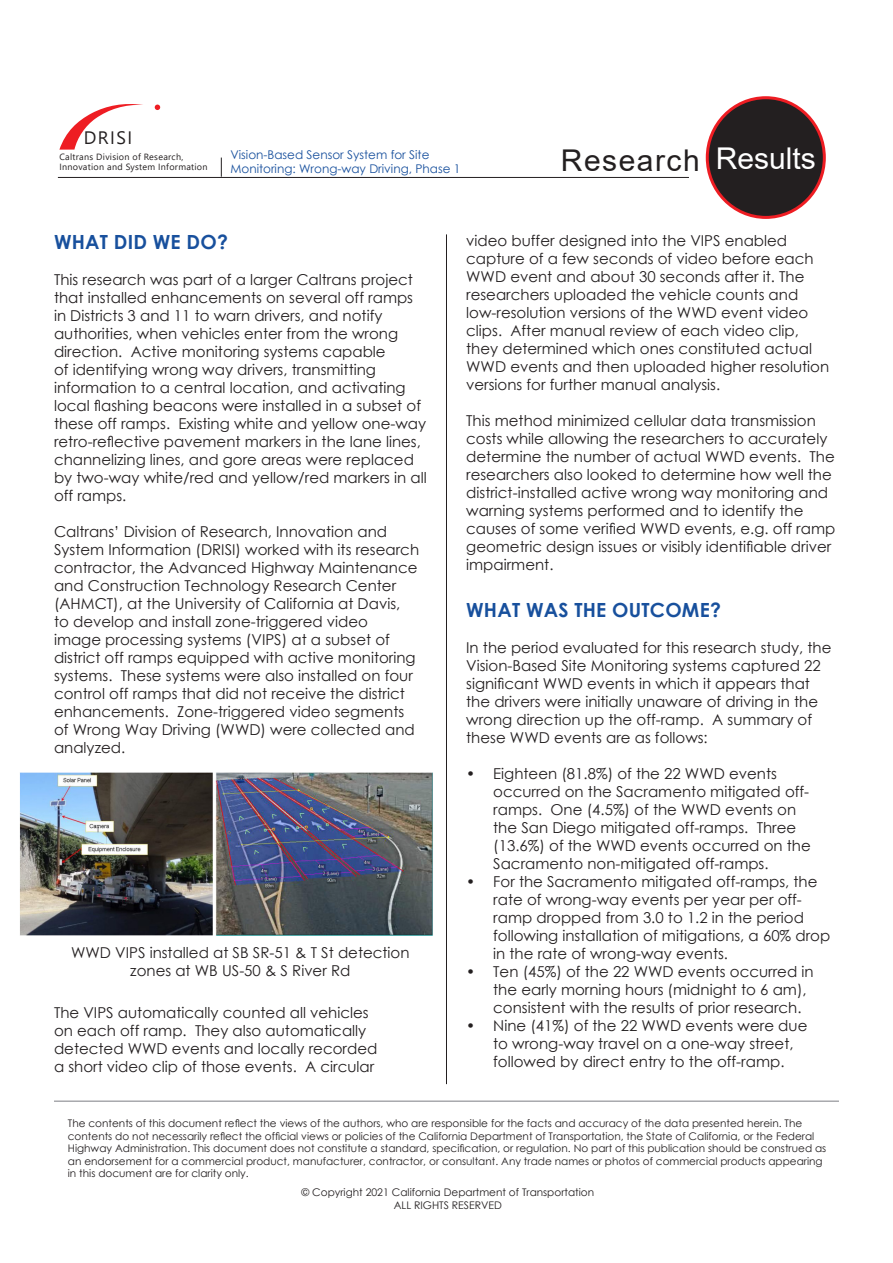
<style>
.page{position:relative;width:893px;height:1263px;background:#fff}
.page>*{position:absolute;margin:0;border:0;box-sizing:border-box;transform-origin:0 0}
.t1{font:30px "Arial";letter-spacing:.05em;color:#231f20}
.Heading_level_1_for{font:700 19.5px "Century Gothic";letter-spacing:.01em;color:#18509d}
.t2{font:18px "Segoe UI";letter-spacing:.08em;color:#231f20}
.Heading_level_1_for-2{font:15px/18px "Century Gothic";color:#231f20}
.Body_Copy{font:15px/18px "Century Gothic";color:#231f20}
.t3{font:12px/14.4px "Century Gothic";color:#18509d}
.t4{font:10.5px/12.6px "Century Gothic";color:#231f20;text-align:center}
.t5{font:9px/10.8px "Segoe UI";letter-spacing:.03em;color:#231f20}
.s1{color:#fff}
</style>
<div class="page">
<hr style="left:58px;top:177px;width:631px;height:1px;background:#231f20">
<svg style="left:221px;top:158px;width:1px;height:19px"></svg>
<hr style="left:446px;top:234px;width:1px;height:850px;background:#231f20">
<div style="left:707px;top:98px;width:117px;height:119px;background:#231f20;border-radius:50%"></div>
<div style="left:706px;top:96px;width:120px;height:123px;border:3px solid #ee1d23;border-radius:50%"></div>
<svg style="left:59px;top:104px;width:84px;height:46px"></svg>
<svg style="left:155px;top:105px;width:5px;height:5px"></svg>
<hr style="left:54px;top:1100px;width:785px;height:2px;background:#a8a9ad">
<img style="left:20px;top:772px;width:413px;height:164px">
<p class="t2" style="left:84px;top:120px;width:50px">DRISI</p>
<p class="t5" style="left:59px;top:150px;width:150px">Caltrans Division of Research,<br>Innovation and System Information</p>
<p class="t3" style="left:230px;top:147px;width:231px">Vision-Based Sensor System for Site<br>Monitoring: Wrong-way Driving, Phase 1</p>
<h1 class="t1" style="left:561px;top:140px;width:256px">Research <span class="s1">Results</span></h1>
<p class="Heading_level_1_for" style="left:54px;top:227px;width:175px">WHAT DID WE DO?</p>
<p class="Heading_level_1_for-2" style="left:54px;top:270px;width:374px">This research was part of a larger Caltrans project that installed enhancements on several off ramps in Districts 3 and 11 to warn drivers, and notify authorities, when vehicles enter from the wrong direction. Active monitoring systems capable<br>of identifying wrong way drivers, transmitting information to a central location, and activating local flashing beacons were installed in a subset of these off ramps. Existing white and yellow one-way retro-reflective pavement markers in the lane lines, channelizing lines, and gore areas were replaced by two-way white/red and yellow/red markers in all off ramps.</p>
<p class="Heading_level_1_for-2" style="left:54px;top:522px;width:367px">Caltrans’ Division of Research, Innovation and System Information (DRISI) worked with its research contractor, the Advanced Highway Maintenance and Construction Technology Research Center (AHMCT), at the University of California at Davis,<br>to develop and install zone-triggered video<br>image processing systems (VIPS) at a subset of district off ramps equipped with active monitoring systems. These systems were also installed on four control off ramps that did not receive the district enhancements. Zone-triggered video segments of Wrong Way Driving (WWD) were collected and analyzed.</p>
<p class="Body_Copy" style="left:71px;top:944px;width:340px;text-align:center">WWD VIPS installed at SB SR-51 &amp; T St detection zones at WB US-50 &amp; S River Rd</p>
<p class="Body_Copy" style="left:54px;top:1003px;width:325px">The VIPS automatically counted all vehicles on each off ramp. They also automatically detected WWD events and locally recorded a short video clip of those events. A circular</p>
<p class="Body_Copy" style="left:466px;top:231px;width:365px">video buffer designed into the VIPS enabled capture of a few seconds of video before each WWD event and about 30 seconds after it. The researchers uploaded the vehicle counts and low-resolution versions of the WWD event video clips. After manual review of each video clip, they determined which ones constituted actual WWD events and then uploaded higher resolution versions for further manual analysis.</p>
<p class="Body_Copy" style="left:466px;top:411px;width:371px">This method minimized cellular data transmission costs while allowing the researchers to accurately determine the number of actual WWD events. The researchers also looked to determine how well the district-installed active wrong way monitoring and warning systems performed and to identify the causes of some verified WWD events, e.g. off ramp geometric design issues or visibly identifiable driver impairment.</p>
<p class="Heading_level_1_for" style="left:466px;top:595px;width:256px">WHAT WAS THE OUTCOME?</p>
<p class="Body_Copy" style="left:466px;top:638px;width:367px">In the period evaluated for this research study, the Vision-Based Site Monitoring systems captured 22 significant WWD events in which it appears that the drivers were initially unaware of driving in the wrong direction up the off-ramp. A summary of these WWD events are as follows:</p>
<p class="Heading_level_1_for-2" style="left:493px;top:764px;width:319px;text-indent:-27px">• Eighteen (81.8%) of the 22 WWD events occurred on the Sacramento mitigated off&shy;ramps. One (4.5%) of the WWD events on the San Diego mitigated off-ramps. Three (13.6%) of the WWD events occurred on the Sacramento non-mitigated off-ramps.</p>
<p class="Heading_level_1_for-2" style="left:493px;top:872px;width:339px;text-indent:-27px">• For the Sacramento mitigated off-ramps, the rate of wrong-way events per year per off&shy;ramp dropped from 3.0 to 1.2 in the period following installation of mitigations, a 60% drop in the rate of wrong-way events.</p>
<p class="Heading_level_1_for-2" style="left:493px;top:962px;width:322px;text-indent:-27px">• Ten (45%) of the 22 WWD events occurred in the early morning hours (midnight to 6 am), consistent with the results of prior research.</p>
<p class="Heading_level_1_for-2" style="left:493px;top:1016px;width:316px;text-indent:-27px">• Nine (41%) of the 22 WWD events were due to wrong-way travel on a one-way street, followed by direct entry to the off-ramp.</p>
<p class="t4" style="left:68px;top:1117px;width:760px;text-align:left">The contents of this document reflect the views of the authors, who are responsible for the facts and accuracy of the data presented herein. The contents do not necessarily reflect the official views or policies of the California Department of Transportation, the State of California, or the Federal Highway Administration. This document does not constitute a standard, specification, or regulation. No part of this publication should be construed as an endorsement for a commercial product, manufacturer, contractor, or consultant. Any trade names or photos of commercial products appearing in this document are for clarity only.</p>
<p class="t4" style="left:302px;top:1186px;width:294px">© Copyright 2021 California Department of Transportation<br>ALL RIGHTS RESERVED</p>
</div>
